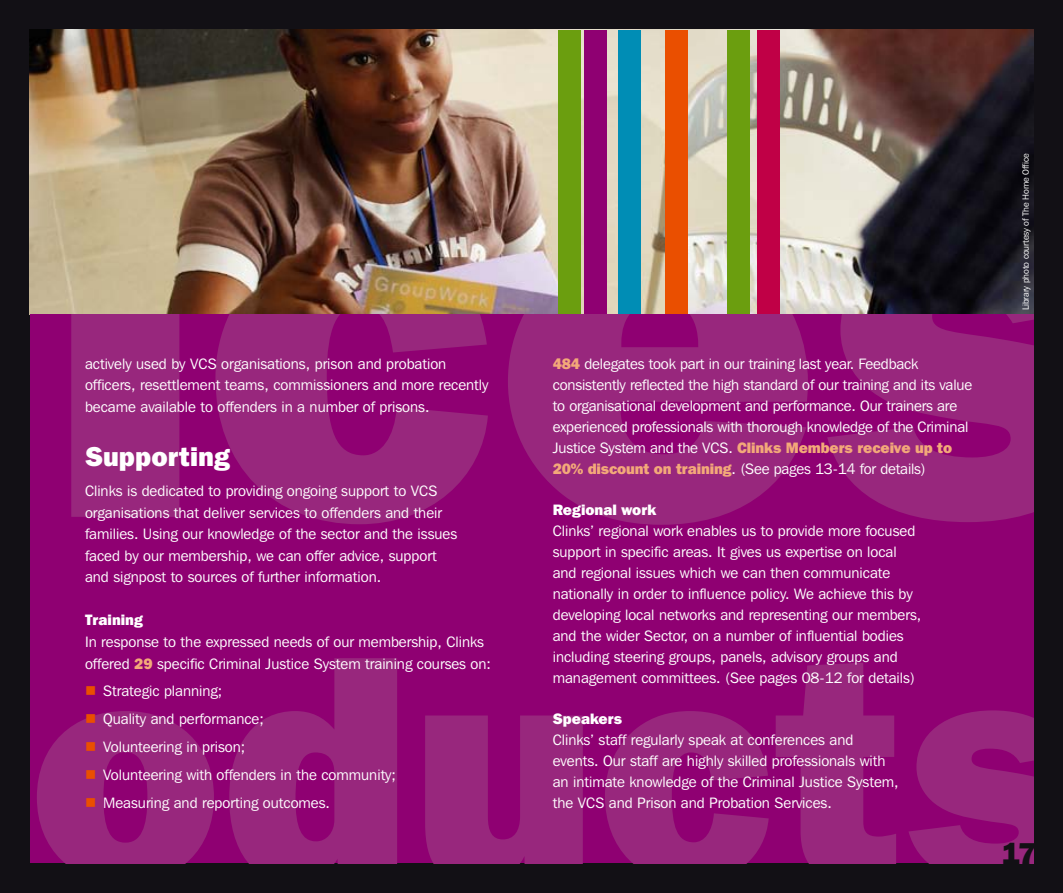
<style>
.page{position:relative;width:1063px;height:893px;background:#121015}
.page>*{position:absolute;margin:0;border:0;box-sizing:border-box;transform-origin:0 0}
.t1{font:800 30px "Franklin Gothic IT Cby BT";color:#121015}
.t2{font:800 27px "Franklin Gothic IT Cby BT";color:#fff}
.t3{font:15px/20.9px "Franklin Gothic IT Cby BT";color:#fff}
.t4{font:800 15px "Franklin Gothic IT Cby BT";color:#fff}
.t5{font:9px "Franklin Gothic IT Cby BT";letter-spacing:-.01em;color:#fff}
.s1{font-weight:800;color:#f3a979}
</style>
<div class="page">
<img style="left:30px;top:30px;width:1003px;height:285px">
<div style="left:727px;top:30px;width:22px;height:284px;background:#6b9e0f"></div>
<div style="left:665px;top:30px;width:22px;height:285px;background:#ea4f00"></div>
<div style="left:558px;top:30px;width:23px;height:284px;background:#6b9e0f"></div>
<div style="left:619px;top:30px;width:22px;height:284px;background:#008db5"></div>
<div style="left:584px;top:30px;width:23px;height:285px;background:#8f0072"></div>
<div style="left:757px;top:30px;width:22px;height:284px;background:#c00046"></div>
<div style="left:30px;top:315px;width:1003px;height:548px;background:#8f0072"></div>
<svg style="left:71px;top:315px;width:962px;height:210px;fill:#98277d"></svg>
<svg style="left:37px;top:658px;width:996px;height:205px;fill:#98277d"></svg>
<svg style="left:86px;top:686px;width:9px;height:9px"></svg>
<svg style="left:86px;top:714px;width:9px;height:9px"></svg>
<svg style="left:86px;top:742px;width:9px;height:9px"></svg>
<svg style="left:86px;top:770px;width:9px;height:9px"></svg>
<svg style="left:86px;top:798px;width:9px;height:9px"></svg>
<p class="t3" style="left:85px;top:352px;width:405px;line-height:21.5px">actively used by VCS organisations, prison and probation officers, resettlement teams, commissioners and more recently became available to offenders in a number of prisons.</p>
<h2 class="t2" style="left:85px;top:440px;width:147px">Supporting</h2>
<p class="t3" style="left:85px;top:480px;width:374px;line-height:21.5px">Clinks is dedicated to providing ongoing support to VCS organisations that deliver services to offenders and their families. Using our knowledge of the sector and the issues faced by our membership, we can offer advice, support and signpost to sources of further information.</p>
<p class="t4" style="left:85px;top:611px;width:60px">Training</p>
<p class="t3" style="left:85px;top:631px;width:408px;line-height:21.5px">In response to the expressed needs of our membership, Clinks offered <span class="s1">29</span> specific Criminal Justice System training courses on:</p>
<p class="t3" style="left:103px;top:677px;width:294px;line-height:27.9px">Strategic planning;<br>Quality and performance;<br>Volunteering in prison;<br>Volunteering with offenders in the community;<br>Measuring and reporting outcomes.</p>
<p class="t3" style="left:553px;top:353px;width:421px"><span class="s1">484</span> delegates took part in our training last year. Feedback consistently reflected the high standard of our training and its value to organisational development and performance. Our trainers are experienced professionals with thorough knowledge of the Criminal Justice System and the VCS. <span class="s1">Clinks Members receive up to 20% discount on training</span>. (See pages 13-14 for details)</p>
<p class="t4" style="left:553px;top:501px;width:105px">Regional work</p>
<p class="t3" style="left:553px;top:520px;width:370px">Clinks’ regional work enables us to provide more focused support in specific areas. It gives us expertise on local and regional issues which we can then communicate nationally in order to influence policy. We achieve this by developing local networks and representing our members, and the wider Sector, on a number of influential bodies including steering groups, panels, advisory groups and management committees. (See pages 08-12 for details)</p>
<p class="t4" style="left:553px;top:709px;width:71px">Speakers</p>
<p class="t3" style="left:553px;top:729px;width:348px">Clinks’ staff regularly speak at conferences and events. Our staff are highly skilled professionals with an intimate knowledge of the Criminal Justice System, the VCS and Prison and Probation Services.</p>
<p class="t5" style="left:1020px;top:310px;width:158px;rotate:-90deg">Library photo courtesy of The Home Office</p>
<h1 class="t1" style="left:1001px;top:834px;width:37px">17</h1>
</div>
